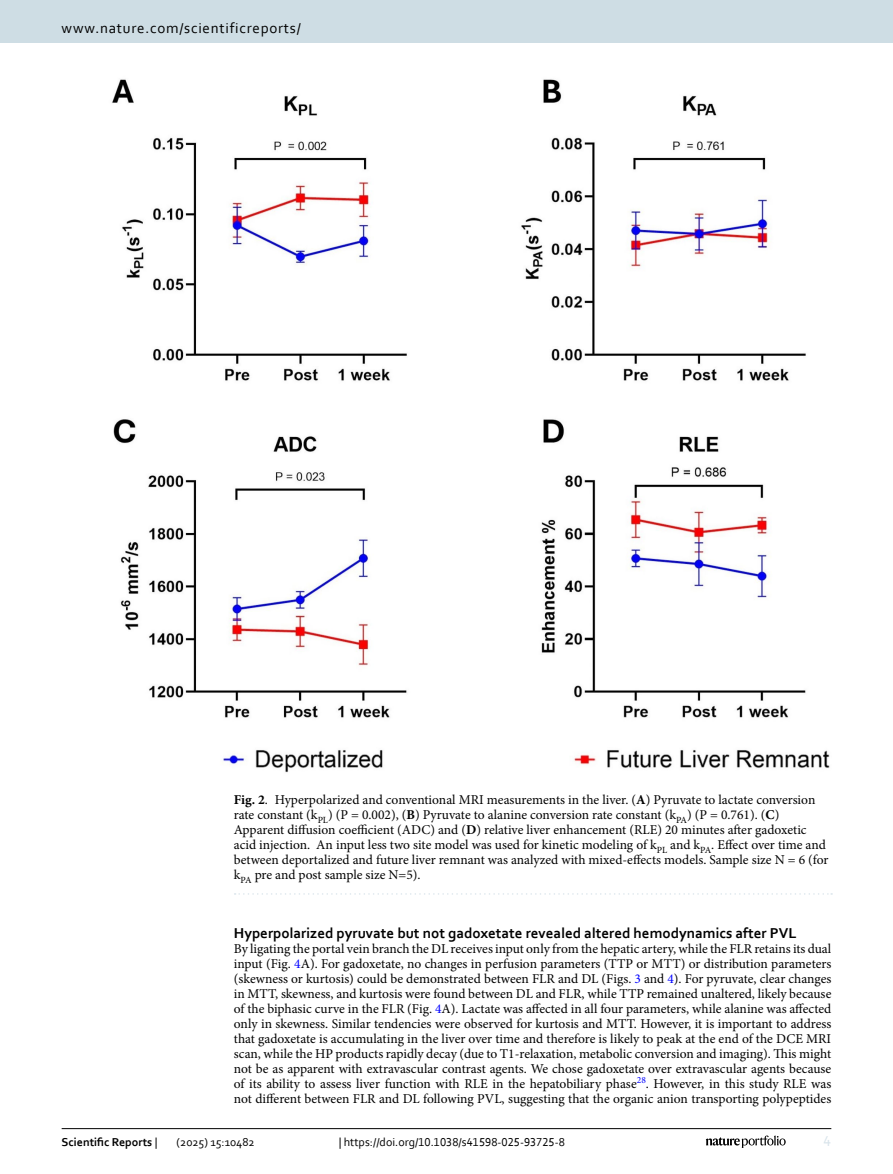
<style>
.page{position:relative;width:893px;height:1174px;background:#fff}
.page>*{position:absolute;margin:0;border:0;box-sizing:border-box;transform-origin:0 0}
.Head_2{font:700 15px "Corbel";color:#000}
.t1{font:15px "Corbel";letter-spacing:.05em;color:#000}
.t2{font:15px "Corbel";color:#d9e4eb}
.Body_Text{font:13.5px/15px "Minion Pro";color:#000;text-align:justify}
.Figure_Caption{font:13.5px/15px "Minion Pro";color:#000}
.t3{font:12px "Corbel";color:#000}
.t4{font:700 12px "Corbel";color:#000}
.s1{font-weight:700}
.s2{color:#00f}
.s3{font-weight:400}
</style>
<div class="page">
<img style="left:112px;top:79px;width:718px;height:694px">
<svg style="left:235px;top:893px;width:597px;height:1px"></svg>
<hr style="left:62px;top:1128px;width:769px;height:1px;background:#000">
<svg style="left:706px;top:1135px;width:80px;height:12px"></svg>
<div style="left:0;top:0;width:893px;height:43px;background:#cedde4"></div>
<p class="t1" style="left:62px;top:18px;width:241px">www.nature.com/scientificreports/</p>
<p class="Figure_Caption" style="left:234px;top:792px;width:596px"><span class="s1">Fig. 2</span>. Hyperpolarized and conventional MRI measurements in the liver. (<span class="s1">A</span>) Pyruvate to lactate conversion rate constant (k<sub>PL</sub>) (P = 0.002), (<span class="s1">B</span>) Pyruvate to alanine conversion rate constant (k<sub>PA</sub>) (P = 0.761). (<span class="s1">C</span>)<br>Apparent diffusion coefficient (ADC) and (<span class="s1">D</span>) relative liver enhancement (RLE) 20 minutes after gadoxetic acid injection. An input less two site model was used for kinetic modeling of k<sub>PL</sub> and k<sub>PA</sub>. Effect over time and between deportalized and future liver remnant was analyzed with mixed-effects models. Sample size N = 6 (for k<sub>PA</sub> pre and post sample size N=5).</p>
<p class="Head_2" style="left:234px;top:923px;width:564px">Hyperpolarized pyruvate but not gadoxetate revealed altered hemodynamics after PVL</p>
<p class="Body_Text" style="left:234px;top:941px;width:599px">By ligating the portal vein branch the DL receives input only from the hepatic artery, while the FLR retains its dual input (Fig. <span class="s2">4</span>A). For gadoxetate, no changes in perfusion parameters (TTP or MTT) or distribution parameters (skewness or kurtosis) could be demonstrated between FLR and DL (Figs. <span class="s2">3</span> and <span class="s2">4</span>). For pyruvate, clear changes in MTT, skewness, and kurtosis were found between DL and FLR, while TTP remained unaltered, likely because of the biphasic curve in the FLR (Fig. <span class="s2">4</span>A). Lactate was affected in all four parameters, while alanine was affected only in skewness. Similar tendencies were observed for kurtosis and MTT. However, it is important to address that gadoxetate is accumulating in the liver over time and therefore is likely to peak at the end of the DCE MRI scan, while the HP products rapidly decay (due to T1-relaxation, metabolic conversion and imaging). This might not be as apparent with extravascular contrast agents. We chose gadoxetate over extravascular agents because of its ability to assess liver function with RLE in the hepatobiliary phase<sup>28</sup>. However, in this study RLE was not different between FLR and DL following PVL, suggesting that the organic anion transporting polypeptides</p>
<p class="t4" style="left:62px;top:1134px;width:97px">Scientific Reports <span class="s3">|</span></p>
<p class="t3" style="left:177px;top:1134px;width:80px">(2025) 15:10482</p>
<p class="t3" style="left:339px;top:1134px;width:228px">| https://doi.org/10.1038/s41598-025-93725-8</p>
<p class="t2" style="left:824px;top:1132px;width:9px">4</p>
</div>
